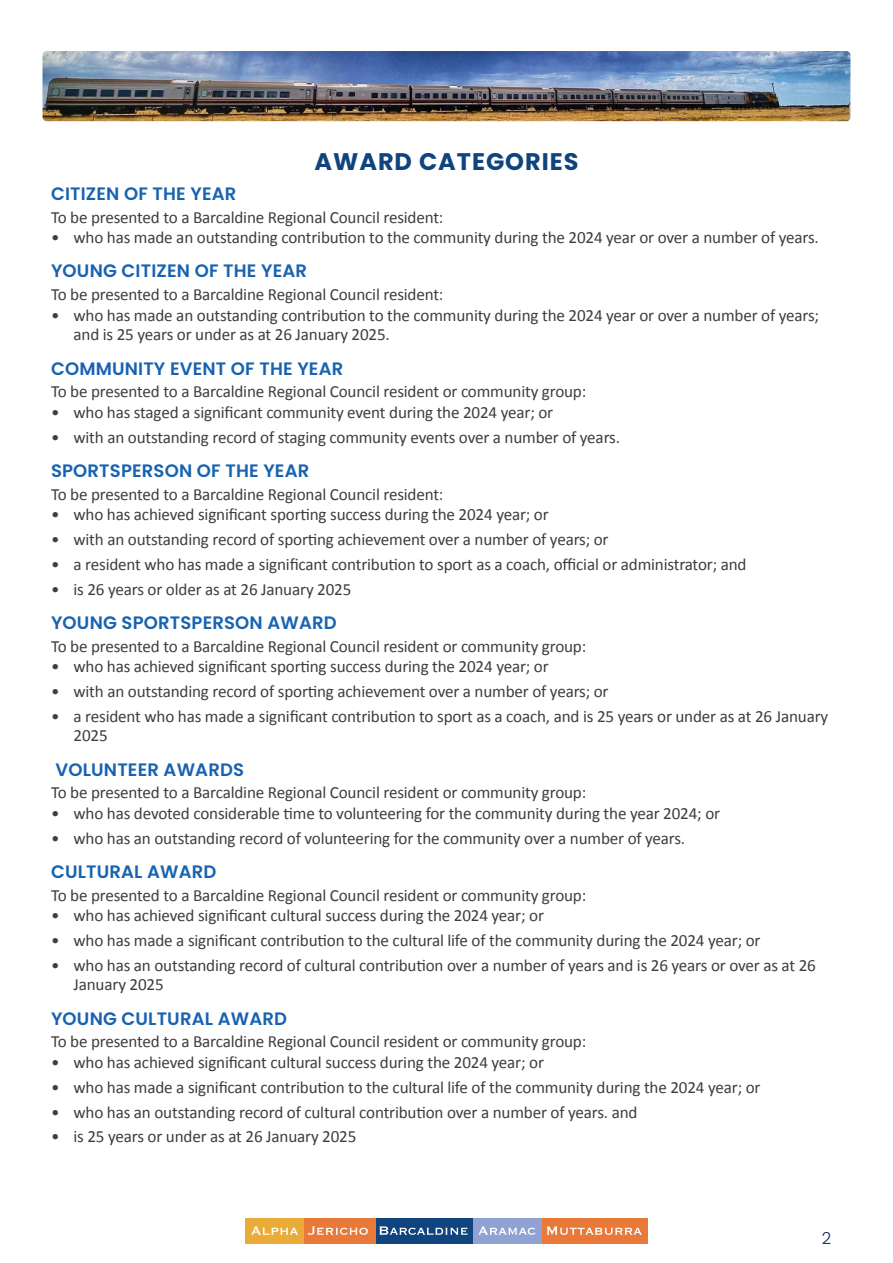
<style>
.page{position:relative;width:893px;height:1263px;background:#fff}
.page>*{position:absolute;margin:0;border:0;box-sizing:border-box;transform-origin:0 0}
.t1{font:700 24px "Poppins";letter-spacing:.04em;color:#10447e}
.sub_head{font:600 18px "Poppins";letter-spacing:.01em;color:#1863b0}
.body{font:17.1px/19.5px "Calibri";letter-spacing:-.01em;color:#3e3e3f}
.t2{font:300 16.5px "Poppins";color:#14255f}
</style>
<div class="page">
<img style="left:43px;top:51px;width:807px;height:70px">
<div style="left:245px;top:1218px;width:59px;height:25px;background:#ebab38"></div>
<div style="left:304px;top:1218px;width:72px;height:25px;background:#e97939"></div>
<div style="left:376px;top:1218px;width:97px;height:25px;background:#10447e"></div>
<div style="left:473px;top:1218px;width:70px;height:25px;background:#8fa2d2"></div>
<div style="left:543px;top:1218px;width:105px;height:25px;background:#e97939"></div>
<svg style="left:251px;top:1226px;width:47px;height:9px"></svg>
<svg style="left:308px;top:1226px;width:60px;height:9px"></svg>
<svg style="left:379px;top:1226px;width:88px;height:9px"></svg>
<svg style="left:478px;top:1226px;width:57px;height:9px"></svg>
<svg style="left:547px;top:1226px;width:95px;height:9px"></svg>
<p class="t1" style="left:314px;top:147px;width:265px">AWARD CATEGORIES</p>
<p class="sub_head" style="left:51px;top:183px;width:187px">CITIZEN OF THE YEAR</p>
<p class="body" style="left:51px;top:207px;width:394px">To be presented to a Barcaldine Regional Council resident:</p>
<p class="body" style="left:51px;top:227px;width:769px">• who has made an outstanding contribution to the community during the 2024 year or over a number of years.</p>
<p class="sub_head" style="left:51px;top:261px;width:258px">YOUNG CITIZEN OF THE YEAR</p>
<p class="body" style="left:51px;top:284px;width:394px">To be presented to a Barcaldine Regional Council resident:</p>
<p class="body" style="left:74px;top:305px;width:747px;text-indent:-22px">• who has made an outstanding contribution to the community during the 2024 year or over a number of years; and is 25 years or under as at 26 January 2025.</p>
<p class="sub_head" style="left:51px;top:358px;width:294px">COMMUNITY EVENT OF THE YEAR</p>
<p class="body" style="left:51px;top:381px;width:537px">To be presented to a Barcaldine Regional Council resident or community group:</p>
<p class="body" style="left:51px;top:402px;width:504px">• who has staged a significant community event during the 2024 year; or</p>
<p class="body" style="left:51px;top:427px;width:570px">• with an outstanding record of staging community events over a number of years.</p>
<p class="sub_head" style="left:51px;top:460px;width:260px">SPORTSPERSON OF THE YEAR</p>
<p class="body" style="left:51px;top:484px;width:394px">To be presented to a Barcaldine Regional Council resident:</p>
<p class="body" style="left:51px;top:504px;width:499px">• who has achieved significant sporting success during the 2024 year; or</p>
<p class="body" style="left:51px;top:529px;width:559px">• with an outstanding record of sporting achievement over a number of years; or</p>
<p class="body" style="left:51px;top:554px;width:697px">• a resident who has made a significant contribution to sport as a coach, official or administrator; and</p>
<p class="body" style="left:51px;top:579px;width:302px">• is 26 years or older as at 26 January 2025</p>
<p class="sub_head" style="left:51px;top:612px;width:287px">YOUNG SPORTSPERSON AWARD</p>
<p class="body" style="left:51px;top:636px;width:537px">To be presented to a Barcaldine Regional Council resident or community group:</p>
<p class="body" style="left:51px;top:656px;width:499px">• who has achieved significant sporting success during the 2024 year; or</p>
<p class="body" style="left:51px;top:681px;width:559px">• with an outstanding record of sporting achievement over a number of years; or</p>
<p class="body" style="left:74px;top:706px;width:756px;text-indent:-22px">• a resident who has made a significant contribution to sport as a coach, and is 25 years or under as at 26 January<br>2025</p>
<p class="sub_head" style="left:55px;top:759px;width:190px">VOLUNTEER AWARDS</p>
<p class="body" style="left:51px;top:782px;width:537px">To be presented to a Barcaldine Regional Council resident or community group:</p>
<p class="body" style="left:51px;top:803px;width:671px">• who has devoted considerable time to volunteering for the community during the year 2024; or</p>
<p class="body" style="left:51px;top:828px;width:636px">• who has an outstanding record of volunteering for the community over a number of years.</p>
<p class="sub_head" style="left:51px;top:861px;width:167px">CULTURAL AWARD</p>
<p class="body" style="left:51px;top:885px;width:537px">To be presented to a Barcaldine Regional Council resident or community group:</p>
<p class="body" style="left:51px;top:905px;width:494px">• who has achieved significant cultural success during the 2024 year; or</p>
<p class="body" style="left:51px;top:930px;width:711px">• who has made a significant contribution to the cultural life of the community during the 2024 year; or</p>
<p class="body" style="left:74px;top:955px;width:744px;text-indent:-22px">• who has an outstanding record of cultural contribution over a number of years and is 26 years or over as at 26<br>January 2025</p>
<p class="sub_head" style="left:51px;top:1008px;width:238px">YOUNG CULTURAL AWARD</p>
<p class="body" style="left:51px;top:1031px;width:537px">To be presented to a Barcaldine Regional Council resident or community group:</p>
<p class="body" style="left:51px;top:1052px;width:494px">• who has achieved significant cultural success during the 2024 year; or</p>
<p class="body" style="left:51px;top:1077px;width:711px">• who has made a significant contribution to the cultural life of the community during the 2024 year; or</p>
<p class="body" style="left:51px;top:1102px;width:588px">• who has an outstanding record of cultural contribution over a number of years. and</p>
<p class="body" style="left:51px;top:1126px;width:307px">• is 25 years or under as at 26 January 2025</p>
<p class="t2" style="left:822px;top:1228px;width:11px">2</p>
</div>
